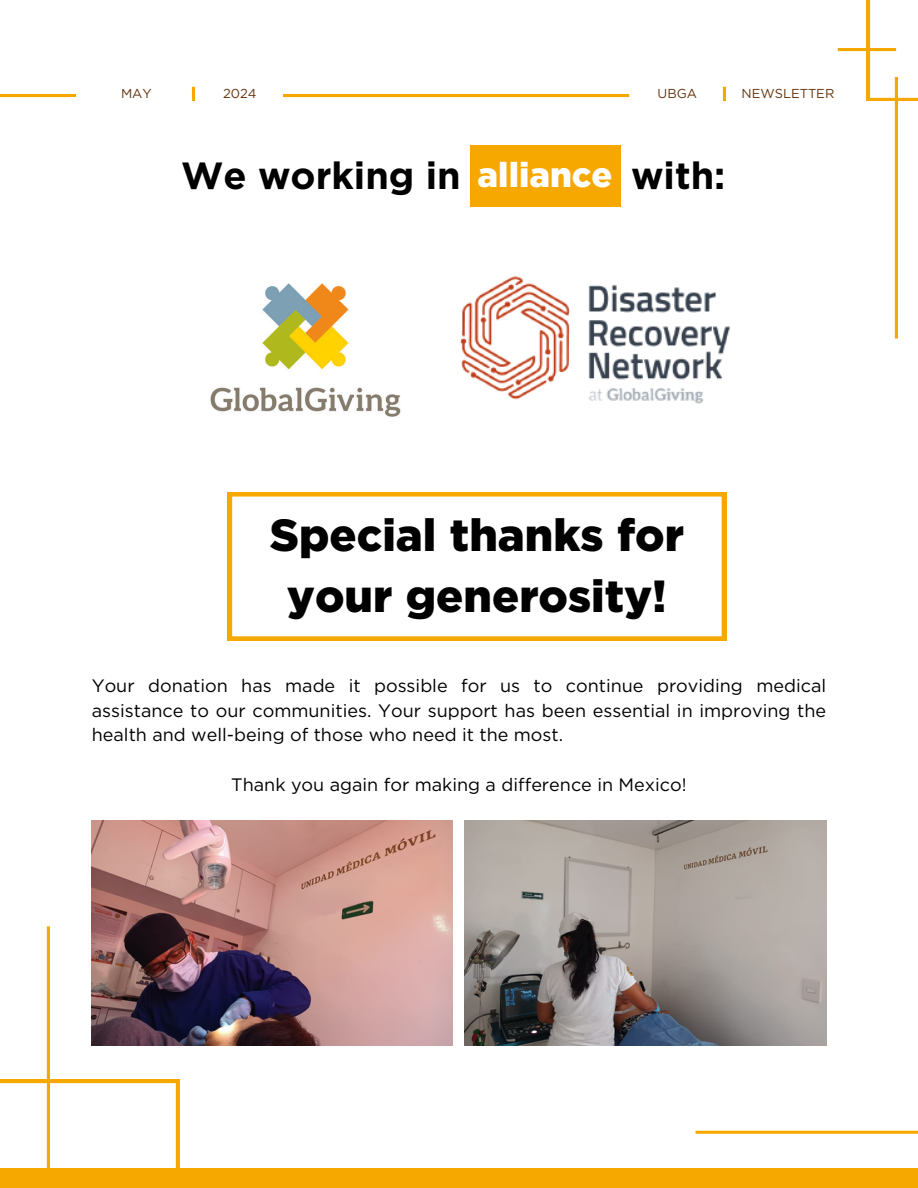
<style>
.page{position:relative;width:918px;height:1188px;background:#fff}
.page>*{position:absolute;margin:0;border:0;box-sizing:border-box;transform-origin:0 0}
.t1{font:900 45px/61.8px "Gotham";color:#000;text-align:center}
.t2{font:700 37.8px "Gotham";color:#000}
.t3{font:18px/24.8px "Gotham";color:#000;text-align:justify}
.t4{font:12.9px "Gotham";color:#643510}
.s1{font-weight:900;font-size:34.5px;color:#fff}
</style>
<div class="page">
<img style="left:92px;top:821px;width:361px;height:225px">
<img style="left:464px;top:821px;width:362px;height:225px">
<svg style="left:838px;top:0;width:80px;height:339px"></svg>
<svg style="left:0;top:87px;width:629px;height:14px"></svg>
<svg style="left:723px;top:87px;width:3px;height:14px"></svg>
<div style="left:470px;top:145px;width:151px;height:62px;background:#f7a800"></div>
<img style="left:210px;top:283px;width:191px;height:134px">
<img style="left:460px;top:276px;width:271px;height:128px">
<svg style="left:228px;top:492px;width:498px;height:149px"></svg>
<div style="left:0;top:1168px;width:918px;height:20px;background:#f7a800"></div>
<svg style="left:0;top:926px;width:179px;height:242px"></svg>
<svg style="left:695px;top:1131px;width:223px;height:3px"></svg>
<p class="t4" style="left:121px;top:86px;width:32px">MAY</p>
<p class="t4" style="left:223px;top:86px;width:35px">2024</p>
<h4 class="t4" style="left:658px;top:86px;width:41px">UBGA</h4>
<p class="t4" style="left:742px;top:86px;width:94px">NEWSLETTER</p>
<h4 class="t2" style="left:181px;top:153px;width:433px">We working in <span class="s1">alliance</span></h4>
<h4 class="t2" style="left:631px;top:153px;width:96px">with:</h4>
<p class="t1" style="left:270px;top:503px;width:416px">Special thanks for your generosity!</p>
<h2 class="t3" style="left:92px;top:673px;width:736px">Your donation has made it possible for us to continue providing medical assistance to our communities. Your support has been essential in improving the health and well-being of those who need it the most.</h2>
<h2 class="t3" style="left:231px;top:772px;width:457px">Thank you again for making a difference in Mexico!</h2>
</div>
